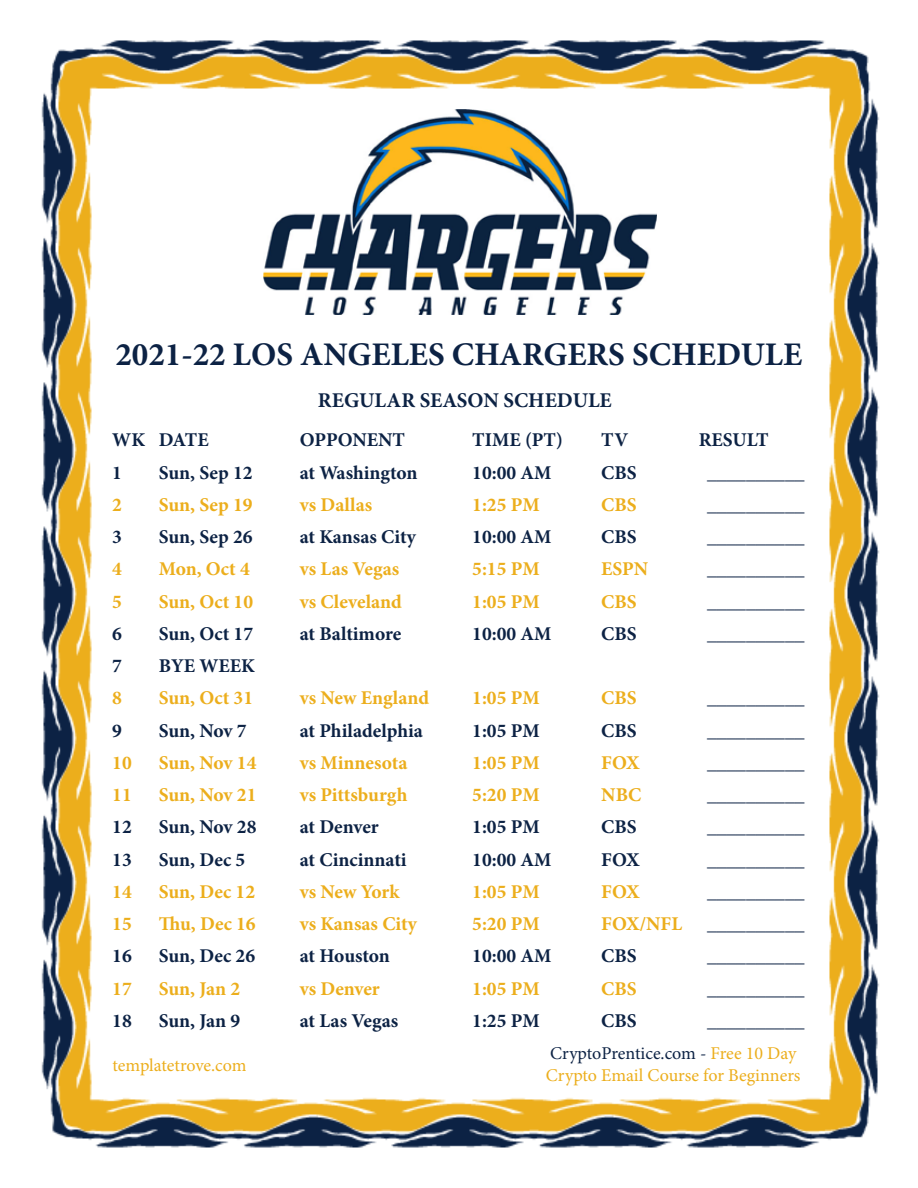
<style>
.page{position:relative;width:918px;height:1188px;background:#fff}
.page>*{position:absolute;margin:0;border:0;box-sizing:border-box;transform-origin:0 0}
.t1{font:700 33px "Minion Pro";color:#0c2244}
.t2{font:700 21px "Minion Pro";color:#0c2244}
.t3{font:700 19.5px "Minion Pro";color:#0c2244}
.t4{font:700 19.5px "Minion Pro";color:#ecae1c}
.t5{font:18px/21.6px "Minion Pro";color:#ecae1c}
.s1{color:#0c2244}
</style>
<div class="page">
<img style="left:41px;top:40px;width:839px;height:1108px">
<img style="left:264px;top:109px;width:393px;height:206px">
<h1 class="t1" style="left:115px;top:331px;width:688px">2021-22 LOS ANGELES CHARGERS SCHEDULE</h1>
<p class="t2" style="left:318px;top:385px;width:295px">REGULAR SEASON SCHEDULE</p>
<p class="t3" style="left:112px;top:426px;width:98px">WK DATE</p>
<p class="t3" style="left:300px;top:426px;width:107px">OPPONENT</p>
<p class="t3" style="left:472px;top:426px;width:92px">TIME (PT)</p>
<p class="t3" style="left:601px;top:426px;width:28px">TV</p>
<p class="t3" style="left:699px;top:426px;width:71px">RESULT</p>
<p class="t3" style="left:112px;top:459px;width:11px">1</p>
<p class="t3" style="left:159px;top:459px;width:95px">Sun, Sep 12</p>
<p class="t3" style="left:300px;top:459px;width:119px">at Washington</p>
<p class="t3" style="left:472px;top:459px;width:81px">10:00 AM</p>
<p class="t3" style="left:601px;top:459px;width:37px">CBS</p>
<p class="t3" style="left:707px;top:459px;width:99px">__________</p>
<p class="t4" style="left:112px;top:491px;width:11px">2</p>
<p class="t4" style="left:159px;top:491px;width:95px">Sun, Sep 19</p>
<p class="t4" style="left:300px;top:491px;width:74px">vs Dallas</p>
<p class="t4" style="left:472px;top:491px;width:69px">1:25 PM</p>
<p class="t4" style="left:601px;top:491px;width:37px">CBS</p>
<p class="t3" style="left:707px;top:491px;width:99px">__________</p>
<p class="t3" style="left:112px;top:523px;width:11px">3</p>
<p class="t3" style="left:159px;top:523px;width:95px">Sun, Sep 26</p>
<p class="t3" style="left:300px;top:523px;width:118px">at Kansas City</p>
<p class="t3" style="left:472px;top:523px;width:81px">10:00 AM</p>
<p class="t3" style="left:601px;top:523px;width:37px">CBS</p>
<p class="t3" style="left:707px;top:523px;width:99px">__________</p>
<p class="t4" style="left:112px;top:555px;width:11px">4</p>
<p class="t4" style="left:159px;top:555px;width:93px">Mon, Oct 4</p>
<p class="t4" style="left:300px;top:555px;width:101px">vs Las Vegas</p>
<p class="t4" style="left:472px;top:555px;width:69px">5:15 PM</p>
<p class="t4" style="left:601px;top:555px;width:48px">ESPN</p>
<p class="t3" style="left:707px;top:555px;width:99px">__________</p>
<p class="t4" style="left:112px;top:588px;width:11px">5</p>
<p class="t4" style="left:159px;top:588px;width:96px">Sun, Oct 10</p>
<p class="t4" style="left:300px;top:588px;width:104px">vs Cleveland</p>
<p class="t4" style="left:472px;top:588px;width:69px">1:05 PM</p>
<p class="t4" style="left:601px;top:588px;width:37px">CBS</p>
<p class="t3" style="left:707px;top:588px;width:99px">__________</p>
<p class="t3" style="left:112px;top:620px;width:11px">6</p>
<p class="t3" style="left:159px;top:620px;width:96px">Sun, Oct 17</p>
<p class="t3" style="left:300px;top:620px;width:103px">at Baltimore</p>
<p class="t3" style="left:472px;top:620px;width:81px">10:00 AM</p>
<p class="t3" style="left:601px;top:620px;width:37px">CBS</p>
<p class="t3" style="left:707px;top:620px;width:99px">__________</p>
<p class="t3" style="left:112px;top:652px;width:11px">7</p>
<p class="t3" style="left:159px;top:652px;width:98px">BYE WEEK</p>
<p class="t4" style="left:112px;top:684px;width:11px">8</p>
<p class="t4" style="left:159px;top:684px;width:96px">Sun, Oct 31</p>
<p class="t4" style="left:300px;top:684px;width:131px">vs New England</p>
<p class="t4" style="left:472px;top:684px;width:69px">1:05 PM</p>
<p class="t4" style="left:601px;top:684px;width:37px">CBS</p>
<p class="t3" style="left:707px;top:684px;width:99px">__________</p>
<p class="t3" style="left:112px;top:717px;width:11px">9</p>
<p class="t3" style="left:159px;top:717px;width:89px">Sun, Nov 7</p>
<p class="t3" style="left:300px;top:717px;width:125px">at Philadelphia</p>
<p class="t3" style="left:472px;top:717px;width:69px">1:05 PM</p>
<p class="t3" style="left:601px;top:717px;width:37px">CBS</p>
<p class="t3" style="left:707px;top:717px;width:99px">__________</p>
<p class="t4" style="left:112px;top:749px;width:21px">10</p>
<p class="t4" style="left:159px;top:749px;width:99px">Sun, Nov 14</p>
<p class="t4" style="left:300px;top:749px;width:109px">vs Minnesota</p>
<p class="t4" style="left:472px;top:749px;width:69px">1:05 PM</p>
<p class="t4" style="left:601px;top:749px;width:40px">FOX</p>
<p class="t3" style="left:707px;top:749px;width:99px">__________</p>
<p class="t4" style="left:112px;top:781px;width:21px">11</p>
<p class="t4" style="left:159px;top:781px;width:99px">Sun, Nov 21</p>
<p class="t4" style="left:300px;top:781px;width:109px">vs Pittsburgh</p>
<p class="t4" style="left:472px;top:781px;width:69px">5:20 PM</p>
<p class="t4" style="left:601px;top:781px;width:42px">NBC</p>
<p class="t3" style="left:707px;top:781px;width:99px">__________</p>
<p class="t3" style="left:112px;top:813px;width:21px">12</p>
<p class="t3" style="left:159px;top:813px;width:99px">Sun, Nov 28</p>
<p class="t3" style="left:300px;top:813px;width:80px">at Denver</p>
<p class="t3" style="left:472px;top:813px;width:69px">1:05 PM</p>
<p class="t3" style="left:601px;top:813px;width:37px">CBS</p>
<p class="t3" style="left:707px;top:813px;width:99px">__________</p>
<p class="t3" style="left:112px;top:846px;width:21px">13</p>
<p class="t3" style="left:159px;top:846px;width:88px">Sun, Dec 5</p>
<p class="t3" style="left:300px;top:846px;width:108px">at Cincinnati</p>
<p class="t3" style="left:472px;top:846px;width:81px">10:00 AM</p>
<p class="t3" style="left:601px;top:846px;width:40px">FOX</p>
<p class="t3" style="left:707px;top:846px;width:99px">__________</p>
<p class="t4" style="left:112px;top:878px;width:21px">14</p>
<p class="t4" style="left:159px;top:878px;width:98px">Sun, Dec 12</p>
<p class="t4" style="left:300px;top:878px;width:101px">vs New York</p>
<p class="t4" style="left:472px;top:878px;width:69px">1:05 PM</p>
<p class="t4" style="left:601px;top:878px;width:40px">FOX</p>
<p class="t3" style="left:707px;top:878px;width:99px">__________</p>
<p class="t4" style="left:112px;top:910px;width:21px">15</p>
<p class="t4" style="left:159px;top:910px;width:98px">Thu, Dec 16</p>
<p class="t4" style="left:300px;top:910px;width:119px">vs Kansas City</p>
<p class="t4" style="left:472px;top:910px;width:69px">5:20 PM</p>
<p class="t4" style="left:601px;top:910px;width:82px">FOX/NFL</p>
<p class="t3" style="left:707px;top:910px;width:99px">__________</p>
<p class="t3" style="left:112px;top:942px;width:21px">16</p>
<p class="t3" style="left:159px;top:942px;width:98px">Sun, Dec 26</p>
<p class="t3" style="left:300px;top:942px;width:92px">at Houston</p>
<p class="t3" style="left:472px;top:942px;width:81px">10:00 AM</p>
<p class="t3" style="left:601px;top:942px;width:37px">CBS</p>
<p class="t3" style="left:707px;top:942px;width:99px">__________</p>
<p class="t4" style="left:112px;top:975px;width:21px">17</p>
<p class="t4" style="left:159px;top:975px;width:83px">Sun, Jan 2</p>
<p class="t4" style="left:300px;top:975px;width:82px">vs Denver</p>
<p class="t4" style="left:472px;top:975px;width:69px">1:05 PM</p>
<p class="t4" style="left:601px;top:975px;width:37px">CBS</p>
<p class="t3" style="left:707px;top:975px;width:99px">__________</p>
<p class="t3" style="left:112px;top:1007px;width:21px">18</p>
<p class="t3" style="left:159px;top:1007px;width:83px">Sun, Jan 9</p>
<p class="t3" style="left:300px;top:1007px;width:100px">at Las Vegas</p>
<p class="t3" style="left:472px;top:1007px;width:69px">1:25 PM</p>
<p class="t3" style="left:601px;top:1007px;width:37px">CBS</p>
<p class="t3" style="left:707px;top:1007px;width:99px">__________</p>
<p class="t5" style="left:546px;top:1043px;width:256px"><span class="s1">CryptoPrentice.com -</span> Free 10 Day<br>Crypto Email Course for Beginners</p>
<p class="t5" style="left:113px;top:1055px;width:136px">templatetrove.com</p>
</div>
